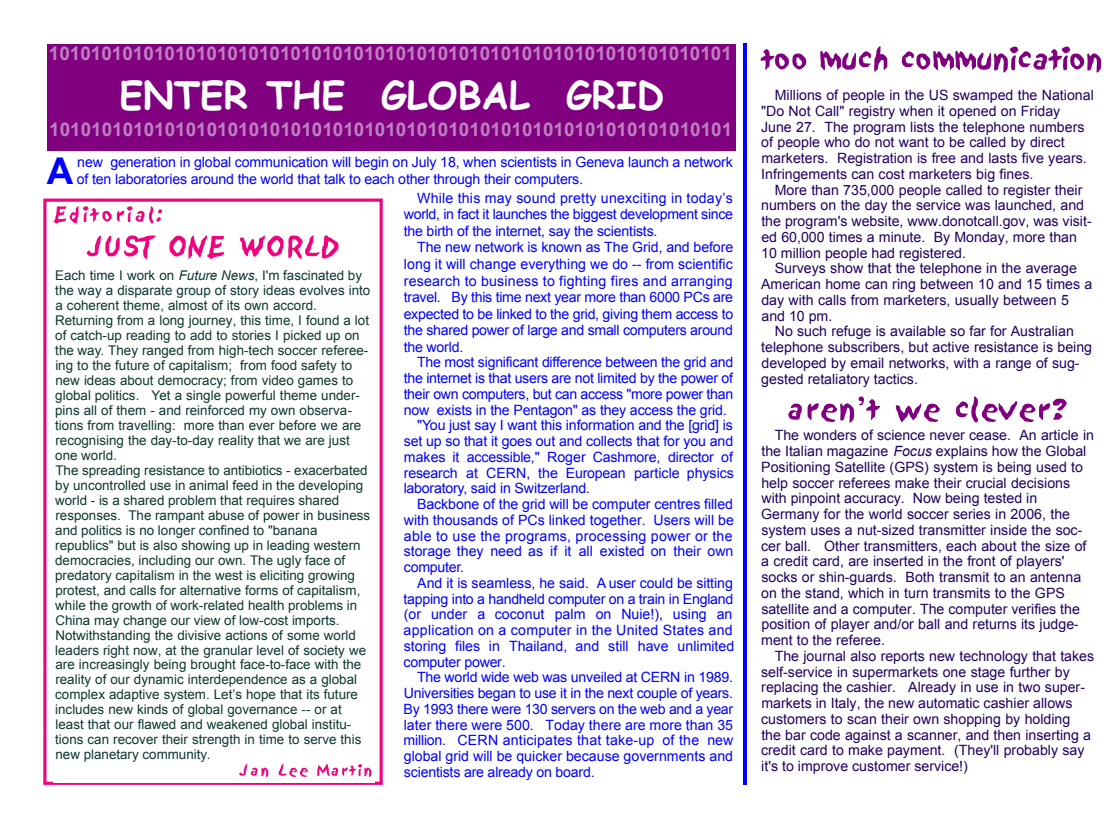
<style>
.page{position:relative;width:1120px;height:840px;background:#fff}
.page>*{position:absolute;margin:0;border:0;box-sizing:border-box;transform-origin:0 0}
.t1{font:700 37.8px "Comic Sans MS";color:#fff}
.t2{font:700 36.93px "Arial";color:#00f}
.t3{font:700 18.9px "Arial";color:#bf80bf}
.t4{font:14.17px/15.8px "Arial";color:#20005f}
.t5{font:14.17px/16.6px "Arial";letter-spacing:-.01em;color:#00f;text-align:justify}
.t6{font:14.17px "Arial";letter-spacing:.015em;color:#00f}
.t7{font:14.17px "Arial";letter-spacing:.02em;color:#00f}
.t8{font:13.47px/14.9px "Arial";color:#0d3732}
.s1{font-style:italic}
</style>
<div class="page">
<div style="left:43px;top:199px;width:340px;height:586px;border:3px solid #ef047e"></div>
<svg style="left:788px;top:404px;width:14px;height:16px"></svg>
<svg style="left:808px;top:397px;width:72px;height:26px"></svg>
<svg style="left:896px;top:403px;width:44px;height:19px"></svg>
<svg style="left:956px;top:396px;width:111px;height:27px"></svg>
<div style="left:47px;top:45px;width:689px;height:106px;background:#800080"></div>
<div style="left:54px;top:205px;width:321px;height:578px;background:#fff"></div>
<svg style="left:54px;top:206px;width:108px;height:18px"></svg>
<svg style="left:87px;top:235px;width:69px;height:24px"></svg>
<svg style="left:169px;top:235px;width:55px;height:24px"></svg>
<svg style="left:240px;top:235px;width:99px;height:24px"></svg>
<svg style="left:239px;top:764px;width:29px;height:13px"></svg>
<svg style="left:279px;top:764px;width:29px;height:13px"></svg>
<svg style="left:317px;top:764px;width:54px;height:13px"></svg>
<svg style="left:761px;top:49px;width:45px;height:21px"></svg>
<svg style="left:820px;top:46px;width:67px;height:26px"></svg>
<svg style="left:902px;top:47px;width:199px;height:25px"></svg>
<hr style="left:743px;top:43px;width:3px;height:742px;background:#00f">
<h3 class="t3" style="left:49px;top:43px;width:685px">10101010101010101010101010101010101010101010101010101010101010101</h3>
<h1 class="t1" style="left:119px;top:67px;width:546px">ENTER THE GLOBAL GRID</h1>
<h3 class="t3" style="left:49px;top:119px;width:685px">10101010101010101010101010101010101010101010101010101010101010101</h3>
<h2 class="t2" style="left:47px;top:150px;width:28px">A</h2>
<p class="t5" style="left:77px;top:154px;width:657px">new generation in global communication will begin on July 18, when scientists in Geneva launch a network of ten laboratories around the world that talk to each other through their computers.</p>
<p class="t8" style="left:55px;top:268px;width:317px">Each time I work on <span class="s1">Future News</span>, I'm fascinated by the way a disparate group of story ideas evolves into a coherent theme, almost of its own accord.<br>Returning from a long journey, this time, I found a lot of catch-up reading to add to stories I picked up on the way. They ranged from high-tech soccer referee&shy;ing to the future of capitalism; from food safety to new ideas about democracy; from video games to global politics. Yet a single powerful theme under&shy;pins all of them - and reinforced my own observa&shy;tions from travelling: more than ever before we are recognising the day-to-day reality that we are just one world.<br>The spreading resistance to antibiotics - exacerbated by uncontrolled use in animal feed in the developing world - is a shared problem that requires shared responses. The rampant abuse of power in business and politics is no longer confined to "banana republics" but is also showing up in leading western democracies, including our own. The ugly face of predatory capitalism in the west is eliciting growing protest, and calls for alternative forms of capitalism, while the growth of work-related health problems in China may change our view of low-cost imports.<br>Notwithstanding the divisive actions of some world leaders right now, at the granular level of society we are increasingly being brought face-to-face with the reality of our dynamic interdependence as a global complex adaptive system. Let’s hope that its future includes new kinds of global governance -- or at least that our flawed and weakened global institu&shy;tions can recover their strength in time to serve this new planetary community.</p>
<p class="t5" style="left:404px;top:190px;width:331px;text-indent:13px">While this may sound pretty unexciting in today’s world, in fact it launches the biggest development since the birth of the internet, say the scientists.</p>
<p class="t5" style="left:404px;top:239px;width:331px;text-indent:14px">The new network is known as The Grid, and before long it will change everything we do -- from scientific research to business to fighting fires and arranging travel. By this time next year more than 6000 PCs are expected to be linked to the grid, giving them access to the shared power of large and small computers around the world.</p>
<p class="t5" style="left:417px;top:354px;width:318px">The most significant difference between the grid and</p>
<p class="t5" style="left:404px;top:370px;width:331px">the internet is that users are not limited by the power of</p>
<p class="t5" style="left:404px;top:386px;width:331px">their own computers, but can access "more power than</p>
<p class="t5" style="left:404px;top:401px;width:325px">now exists in the Pentagon" as they access the grid.</p>
<p class="t5" style="left:417px;top:417px;width:317px">" You just say I want this information and the [grid] is</p>
<p class="t5" style="left:404px;top:433px;width:331px">set up so that it goes out and collects that for you and</p>
<p class="t5" style="left:404px;top:449px;width:331px">makes it accessible," Roger Cashmore, director of</p>
<p class="t5" style="left:404px;top:464px;width:332px">research at CERN, the European particle physics</p>
<p class="t5" style="left:404px;top:480px;width:188px">l a b o r a t o r y, said in Switzerland.</p>
<p class="t5" style="left:417px;top:496px;width:318px">Backbone of the grid will be computer centres filled</p>
<p class="t5" style="left:404px;top:512px;width:332px">with thousands of PCs linked together. Users will be</p>
<p class="t7" style="left:404px;top:528px;width:330px">able to use the programs, processing power or the</p>
<p class="t5" style="left:404px;top:543px;width:331px">storage they need as if it all existed on their own</p>
<p class="t5" style="left:404px;top:559px;width:62px">c o m p u t e r.</p>
<p class="t5" style="left:417px;top:575px;width:317px">And it is seamless, he said. A user could be sitting</p>
<p class="t5" style="left:404px;top:590px;width:331px">tapping into a handheld computer on a train in England</p>
<p class="t5" style="left:404px;top:606px;width:330px">(or under a coconut palm on Nuie!), using an</p>
<p class="t6" style="left:404px;top:622px;width:331px">application on a computer in the United States and</p>
<p class="t5" style="left:404px;top:638px;width:332px">storing files in Thailand, and still have unlimited</p>
<p class="t5" style="left:404px;top:653px;width:104px">computer power.</p>
<p class="t5" style="left:417px;top:669px;width:318px">The world wide web was unveiled at CERN in 1989.</p>
<p class="t5" style="left:404px;top:685px;width:331px">Universities began to use it in the next couple of years.</p>
<p class="t5" style="left:404px;top:701px;width:331px">By 1993 there were 130 servers on the web and a year</p>
<p class="t5" style="left:404px;top:716px;width:331px">later there were 500. Today there are more than 35</p>
<p class="t6" style="left:404px;top:732px;width:331px">million. CERN anticipates that take-up of the new</p>
<p class="t5" style="left:404px;top:748px;width:331px">global grid will be quicker because governments and</p>
<p class="t5" style="left:404px;top:764px;width:192px">scientists are already on board.</p>
<p class="t4" style="left:761px;top:87px;width:334px;text-indent:14px">Millions of people in the US swamped the National "Do Not Call" registry when it opened on Friday June 27. The program lists the telephone numbers of people who do not want to be called by direct marketers. Registration is free and lasts five years.<br>Infringements can cost marketers big fines.</p>
<p class="t4" style="left:761px;top:182px;width:332px;text-indent:14px">More than 735,000 people called to register their numbers on the day the service was launched, and the program's website, www.donotcall.gov, was visit&shy;ed 60,000 times a minute. By Monday, more than 10 million people had registered.</p>
<p class="t4" style="left:761px;top:261px;width:333px;text-indent:14px">Surveys show that the telephone in the average American home can ring between 10 and 15 times a day with calls from marketers, usually between 5 and 10 pm.</p>
<p class="t4" style="left:761px;top:324px;width:332px;text-indent:14px">No such refuge is available so far for Australian telephone subscribers, but active resistance is being developed by email networks, with a range of sug&shy;gested retaliatory tactics.</p>
<p class="t4" style="left:761px;top:428px;width:334px;text-indent:14px">The wonders of science never cease. An article in the Italian magazine <span class="s1">Focus</span> explains how the Global Positioning Satellite (GPS) system is being used to help soccer referees make their crucial decisions with pinpoint accuracy. Now being tested in Germany for the world soccer series in 2006, the system uses a nut-sized transmitter inside the soc&shy;cer ball. Other transmitters, each about the size of a credit card, are inserted in the front of players' socks or shin-guards. Both transmit to an antenna on the stand, which in turn transmits to the GPS satellite and a computer. The computer verifies the position of player and/or ball and returns its judge&shy;ment to the referee.</p>
<p class="t4" style="left:761px;top:648px;width:335px;text-indent:14px">The journal also reports new technology that takes self-service in supermarkets one stage further by replacing the cashier. Already in use in two super&shy;markets in Italy, the new automatic cashier allows customers to scan their own shopping by holding<br>the bar code against a scanner, and then inserting a credit card to make payment. (They'll probably say it's to improve customer service!)</p>
</div>
